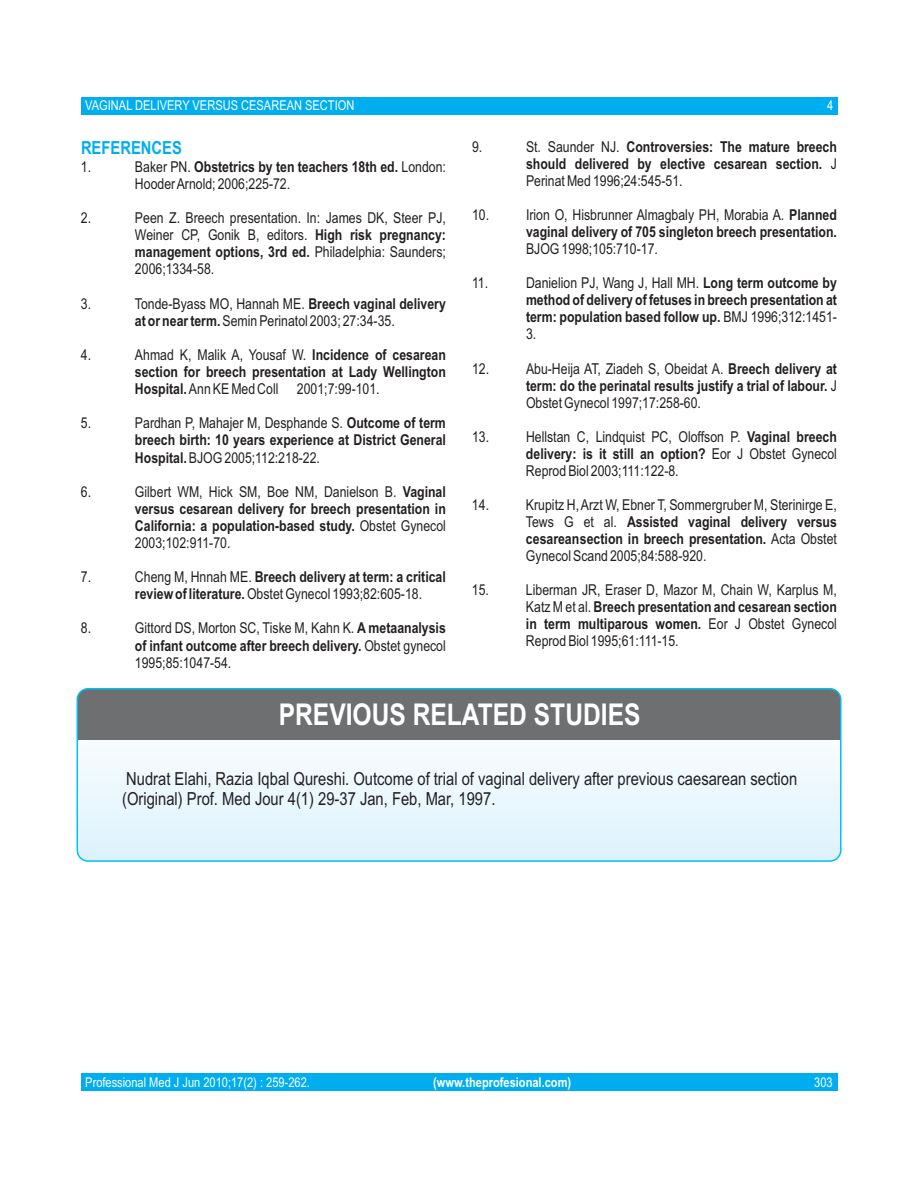
<style>
.page{position:relative;width:918px;height:1188px;background:#fff}
.page>*{position:absolute;margin:0;border:0;box-sizing:border-box;transform-origin:0 0}
.t1{font:700 30px "Arial Narrow";color:#fff}
.t2{font:18px/20.4px "Arial Narrow";color:#231f20}
.t3{font:700 18px "Arial Narrow";color:#00aeef}
.t4{font:15px/17px "Arial Narrow";color:#231f20}
.t5{font:700 15px/17.1px "Arial Narrow";color:#231f20}
.t6{font:13.5px "Arial Narrow";color:#fff}
.t7{font:700 13.5px "Arial Narrow";color:#fff}
.s1{font-weight:400}
.s2{font-weight:700}
</style>
<div class="page">
<div style="left:81px;top:97px;width:756px;height:17px;background:#00aeef"></div>
<div style="left:81px;top:1074px;width:756px;height:17px;background:#00aeef"></div>
<svg style="left:77px;top:689px;width:764px;height:172px"></svg>
<div style="left:77px;top:689px;width:764px;height:50px;background:#6d6f71"></div>
<div style="left:77px;top:688px;width:765px;height:174px;border:2px solid #00c0f3;border-radius:11px"></div>
<p class="t6" style="left:85px;top:100px;width:271px">VAGINAL DELIVERY VERSUS CESAREAN SECTION</p>
<p class="t6" style="left:827px;top:100px;width:8px">4</p>
<p class="t3" style="left:81px;top:141px;width:102px">REFERENCES</p>
<p class="t4" style="left:472px;top:139px;width:12px">9.</p>
<p class="t5" style="left:526px;top:139px;width:312px"><span class="s1">St. Saunder NJ.</span> Controversies: The mature breech should delivered by elective cesarean section. <span class="s1">J</span></p>
<p class="t4" style="left:81px;top:160px;width:12px">1.</p>
<p class="t4" style="left:135px;top:160px;width:312px">Baker PN. <span class="s2">Obstetrics by ten teachers 18th ed.</span> London:<br>Hooder Arnold;2006;225-72.</p>
<p class="t4" style="left:526px;top:173px;width:158px">Perinat Med 1996;24:545-51.</p>
<p class="t4" style="left:81px;top:211px;width:12px">2.</p>
<p class="t4" style="left:135px;top:211px;width:312px">Peen Z. Breech presentation. In: James DK, Steer PJ,</p>
<p class="t4" style="left:472px;top:208px;width:19px">10.</p>
<p class="t4" style="left:526px;top:208px;width:312px">Irion O, Hisbrunner Almagbaly PH, Morabia A. <span class="s2">Planned</span></p>
<p class="t4" style="left:135px;top:228px;width:312px">Weiner CP, Gonik B, editors. <span class="s2">High risk pregnancy:</span></p>
<p class="t5" style="left:526px;top:225px;width:312px">vaginal delivery of 705 singleton breech presentation.</p>
<p class="t5" style="left:135px;top:245px;width:312px">management options, 3rd ed. <span class="s1">Philadelphia: Saunders;</span></p>
<p class="t4" style="left:526px;top:242px;width:133px">BJOG 1998;105:710-17.</p>
<p class="t4" style="left:135px;top:262px;width:81px">2006;1334-58.</p>
<p class="t4" style="left:472px;top:276px;width:18px">11.</p>
<p class="t4" style="left:526px;top:276px;width:312px">Danielion PJ, Wang J, Hall MH. <span class="s2">Long term outcome by</span></p>
<p class="t4" style="left:81px;top:296px;width:12px">3.</p>
<p class="t4" style="left:135px;top:296px;width:312px">Tonde-Byass MO, Hannah ME. <span class="s2">Breech vaginal delivery</span></p>
<p class="t5" style="left:526px;top:293px;width:312px">method of delivery of fetuses in breech presentation at</p>
<p class="t4" style="left:135px;top:313px;width:261px"><span class="s2">at or nearterm.</span> Semin Perinatol 2003; 27:34-35.</p>
<p class="t5" style="left:526px;top:310px;width:312px">term: population based follow up. <span class="s1">BMJ 1996;312:1451-<br>3.</span></p>
<p class="t4" style="left:81px;top:347px;width:12px">4.</p>
<p class="t4" style="left:135px;top:347px;width:312px">Ahmad K, Malik A, Yousaf W. <span class="s2">Incidence of cesarean</span></p>
<p class="t4" style="left:472px;top:361px;width:19px">12.</p>
<p class="t4" style="left:526px;top:361px;width:312px">Abu-Heija AT, Ziadeh S, Obeidat A. <span class="s2">Breech delivery at</span></p>
<p class="t5" style="left:135px;top:365px;width:312px">section for breech presentation at Lady Wellington<br>Hospital. <span class="s1">Ann KE Med Coll</span></p>
<p class="t5" style="left:526px;top:378px;width:312px">term: do the perinatal results justify a trial of labour. <span class="s1">J</span></p>
<p class="t4" style="left:297px;top:382px;width:84px">2001;7:99-101.</p>
<p class="t4" style="left:526px;top:395px;width:177px">Obstet Gynecol 1997;17:258-60.</p>
<p class="t4" style="left:81px;top:416px;width:12px">5.</p>
<p class="t5" style="left:135px;top:416px;width:312px"><span class="s1">Pardhan P, Mahajer M, Desphande S.</span> Outcome of term breech birth: 10 years experience at District General</p>
<p class="t4" style="left:472px;top:429px;width:19px">13.</p>
<p class="t4" style="left:526px;top:429px;width:312px">Hellstan C, Lindquist PC, Oloffson P. <span class="s2">Vaginal breech</span></p>
<p class="t4" style="left:135px;top:450px;width:187px"><span class="s2">Hospital.</span> BJOG2005;112:218-22.</p>
<p class="t4" style="left:526px;top:447px;width:312px"><span class="s2">delivery: is it still an option?</span> Eor J Obstet Gynecol<br>Reprod Biol 2003;111:122-8.</p>
<p class="t4" style="left:81px;top:484px;width:12px">6.</p>
<p class="t4" style="left:135px;top:484px;width:312px">Gilbert WM, Hick SM, Boe NM, Danielson B. <span class="s2">Vaginal</span></p>
<p class="t5" style="left:135px;top:501px;width:312px">versus cesarean delivery for breech presentation in<br>California: a population-based study. <span class="s1">Obstet Gynecol</span></p>
<p class="t4" style="left:135px;top:536px;width:97px">2003;102:911-70.</p>
<p class="t4" style="left:81px;top:570px;width:12px">7.</p>
<p class="t5" style="left:135px;top:570px;width:312px"><span class="s1">Cheng M, Hnnah ME.</span> Breech delivery at term: a critical</p>
<p class="t4" style="left:135px;top:587px;width:289px"><span class="s2">review of literature.</span> Obstet Gynecol 1993;82:605-18.</p>
<p class="t4" style="left:81px;top:621px;width:12px">8.</p>
<p class="t4" style="left:135px;top:621px;width:312px">Gittord DS, Morton SC, Tiske M, Kahn K. <span class="s2">A metaanalysis</span></p>
<p class="t5" style="left:135px;top:638px;width:312px">of infant outcome after breech delivery. <span class="s1">Obstet gynecol<br>1995;85:1047-54.</span></p>
<p class="t4" style="left:472px;top:498px;width:19px">14.</p>
<p class="t4" style="left:526px;top:498px;width:312px">Krupitz H, Arzt W, Ebner T, Sommergruber M, Sterinirge E,</p>
<p class="t5" style="left:526px;top:515px;width:312px"><span class="s1">Tews G et al.</span> Assisted vaginal delivery versus cesareansection in breech presentation. <span class="s1">Acta Obstet</span></p>
<p class="t4" style="left:526px;top:549px;width:182px">Gynecol Scand 2005;84:588-920.</p>
<p class="t4" style="left:472px;top:583px;width:19px">15.</p>
<p class="t4" style="left:526px;top:583px;width:312px">Liberman JR, Eraser D, Mazor M, Chain W, Karplus M,</p>
<p class="t5" style="left:526px;top:600px;width:312px"><span class="s1">Katz M et al.</span> Breech presentation and cesarean section in term multiparous women. <span class="s1">Eor J Obstet Gynecol</span></p>
<p class="t4" style="left:526px;top:634px;width:154px">Reprod Biol 1995;61:111-15.</p>
<h1 class="t1" style="left:279px;top:703px;width:363px">PREVIOUS RELATED STUDIES</h1>
<p class="t2" style="left:122px;top:770px;width:677px">Nudrat Elahi, Razia Iqbal Qureshi. Outcome of trial of vaginal delivery after previous caesarean section (Original) Prof. Med Jour 4(1) 29-37 Jan, Feb, Mar, 1997.</p>
<p class="t6" style="left:85px;top:1077px;width:226px">Professional Med J Jun 2010;17(2) : 259-262.</p>
<p class="t7" style="left:433px;top:1077px;width:140px">(www.theprofesional.com)</p>
<p class="t6" style="left:814px;top:1077px;width:20px">303</p>
</div>
